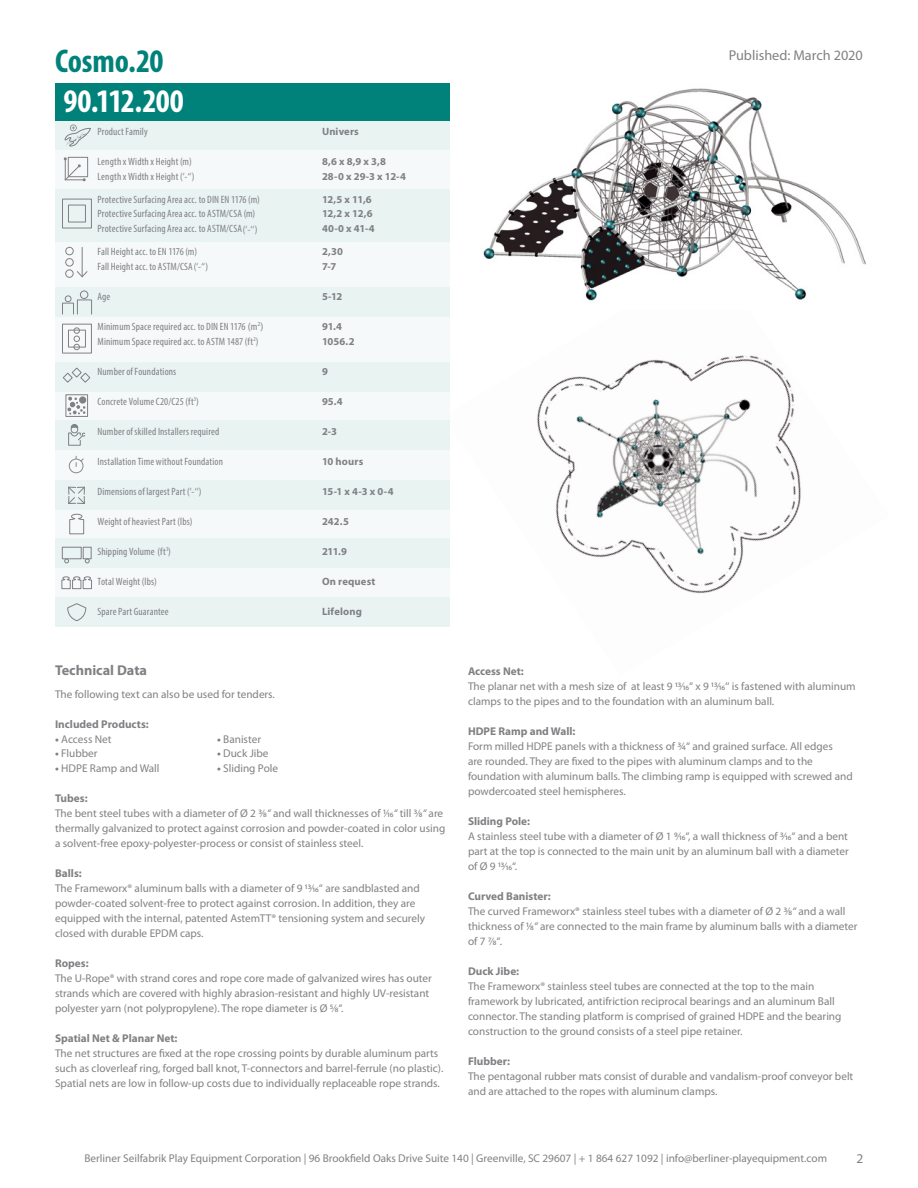
<style>
.page{position:relative;width:918px;height:1188px;background:#fff}
.page>*{position:absolute;margin:0;border:0;box-sizing:border-box;transform-origin:0 0}
.t1{font:700 condensed 33px "Myriad Pro";letter-spacing:-.02em;color:#fff}
.t2{font:700 condensed 33px "Myriad Pro";letter-spacing:-.005em;color:#00827a}
.t3{font:14.25px "Myriad Pro";color:#818084}
.t4{font:700 14.25px "Myriad Pro";color:#818084}
.t5{font:13.35px "Myriad Pro";color:#818084}
.t6{font:11.25px/15px "Myriad Pro";color:#818084}
.t7{font:700 11.25px "Myriad Pro";color:#818084}
.t8{font:condensed 10.65px/15px "Myriad Pro";letter-spacing:.015em;color:#818084}
.t9{font:700 10.65px/15px "Myriad Pro";letter-spacing:.01em;color:#818084}
.t10{font:700 10.65px/15px "Myriad Pro";letter-spacing:-.04em;color:#818084}
.s1{font-stretch:normal}
.s2{font-weight:700}
.s3{font-style:italic}
</style>
<div class="page">
<img style="left:443px;top:355px;width:358px;height:272px">
<img style="left:483px;top:88px;width:384px;height:213px">
<div style="left:55px;top:121px;width:395px;height:32px;background:#e8f3f2"></div>
<div style="left:55px;top:83px;width:395px;height:38px;background:#00827a"></div>
<div style="left:55px;top:150px;width:395px;height:476px;background:#f5f9f9"></div>
<div style="left:55px;top:287px;width:395px;height:30px;background:#e8f3f2"></div>
<div style="left:55px;top:189px;width:395px;height:53px;background:#e8f3f2"></div>
<div style="left:55px;top:362px;width:395px;height:29px;background:#e8f3f2"></div>
<div style="left:55px;top:421px;width:395px;height:29px;background:#e8f3f2"></div>
<div style="left:55px;top:480px;width:395px;height:29px;background:#e8f3f2"></div>
<div style="left:55px;top:539px;width:395px;height:29px;background:#e8f3f2"></div>
<div style="left:55px;top:597px;width:395px;height:29px;background:#e8f3f2"></div>
<div style="left:68px;top:157px;width:20px;height:20px;border:1px solid #818084"></div>
<svg style="left:64px;top:157px;width:22px;height:24px"></svg>
<div style="left:62px;top:199px;width:30px;height:29px;border:1px solid #818084"></div>
<div style="left:68px;top:205px;width:18px;height:17px;border:1px solid #818084"></div>
<hr style="left:82px;top:247px;width:1px;height:30px;background:#818084">
<svg style="left:77px;top:271px;width:11px;height:7px"></svg>
<div style="left:65px;top:269px;width:9px;height:9px;border:1px solid #818084;border-radius:50%"></div>
<div style="left:65px;top:258px;width:9px;height:8px;border:1px solid #818084;border-radius:50%"></div>
<div style="left:65px;top:247px;width:9px;height:8px;border:1px solid #818084;border-radius:50%"></div>
<div style="left:62px;top:324px;width:30px;height:29px;border:1px solid #818084"></div>
<div style="left:68px;top:330px;width:18px;height:17px;border:1px solid #818084"></div>
<svg style="left:74px;top:336px;width:6px;height:14px"></svg>
<div style="left:74px;top:327px;width:6px;height:7px;border:1px solid #818084;border-radius:50%"></div>
<svg style="left:65px;top:296px;width:6px;height:6px"></svg>
<div style="left:62px;top:303px;width:12px;height:11px;border:1px solid #818084"></div>
<div style="left:77px;top:300px;width:15px;height:14px;border:1px solid #818084"></div>
<div style="left:80px;top:291px;width:8px;height:8px;border:1px solid #818084;border-radius:50%"></div>
<svg style="left:64px;top:125px;width:27px;height:22px"></svg>
<div style="left:66px;top:394px;width:22px;height:23px;border:1px solid #818084"></div>
<div style="left:79px;top:396px;width:7px;height:8px;border:4px solid #818084;border-radius:50%"></div>
<svg style="left:67px;top:397px;width:18px;height:18px"></svg>
<svg style="left:69px;top:456px;width:15px;height:17px"></svg>
<svg style="left:62px;top:367px;width:29px;height:16px"></svg>
<svg style="left:68px;top:486px;width:17px;height:18px"></svg>
<div style="left:62px;top:547px;width:20px;height:12px;border:1px solid #818084"></div>
<div style="left:83px;top:547px;width:9px;height:12px;border:1px solid #818084"></div>
<svg style="left:64px;top:559px;width:5px;height:4px"></svg>
<svg style="left:85px;top:559px;width:5px;height:4px"></svg>
<svg style="left:67px;top:603px;width:20px;height:18px"></svg>
<svg style="left:69px;top:513px;width:15px;height:22px"></svg>
<svg style="left:61px;top:576px;width:31px;height:13px"></svg>
<svg style="left:68px;top:424px;width:18px;height:22px"></svg>
<h1 class="t2" style="left:55px;top:40px;width:110px">Cosmo.20</h1>
<h1 class="t1" style="left:64px;top:81px;width:122px">90.112.200</h1>
<p class="t8" style="left:98px;top:124px;width:52px">Product Family</p>
<p class="t8" style="left:98px;top:154px;width:98px">Length x Width x Height (m)<br>Length x Width x Height (‘-‘‘)</p>
<p class="t8" style="left:98px;top:191px;width:164px">Protective Surfacing Area acc. to DIN EN 1176 (m)<br>Protective Surfacing Area acc. to ASTM/CSA (m)<br>Protective Surfacing Area acc. to ASTM/CSA(‘-‘‘)</p>
<p class="t8" style="left:98px;top:244px;width:112px">Fall Height acc. to EN 1176 (m)<br>Fall Height acc. to ASTM/CSA(‘-‘‘)</p>
<p class="t8" style="left:98px;top:289px;width:14px">Age</p>
<p class="t8" style="left:98px;top:319px;width:168px">Minimum Space required acc. to DIN EN 1176 <span class="s1">(</span>m<sup>2</sup><span class="s1">)<br></span>Minimum Space required acc. to ASTM 1487 (ft<sup>2</sup>)</p>
<p class="t8" style="left:98px;top:364px;width:80px">Number of Foundations</p>
<p class="t8" style="left:98px;top:394px;width:103px">Concrete Volume C20/C25 (ft<sup>3</sup>)</p>
<p class="t8" style="left:98px;top:424px;width:123px">Number of skilled Installers required</p>
<p class="t8" style="left:98px;top:454px;width:127px">Installation Time without Foundation</p>
<p class="t8" style="left:98px;top:484px;width:105px">Dimensions of largest Part (‘-‘‘)</p>
<p class="t8" style="left:98px;top:514px;width:96px">Weight of heaviest Part (lbs)</p>
<p class="t8" style="left:98px;top:544px;width:75px">Shipping Volume (ft<sup>3</sup>)</p>
<p class="t8" style="left:98px;top:574px;width:61px">Total Weight (lbs)</p>
<p class="t8" style="left:98px;top:604px;width:73px">Spare Part Guarantee</p>
<p class="t9" style="left:322px;top:124px;width:38px">Univers</p>
<p class="t9" style="left:322px;top:154px;width:86px">8,6 x 8,9 x 3,8<br>28-0 x 29-3 x 12-4</p>
<p class="t10" style="left:322px;top:191px;width:54px">12,5 x 11,6<br>12,2 x 12,6<br>40-0 x 41-4</p>
<p class="t9" style="left:322px;top:244px;width:23px">2,30<br>7-7</p>
<p class="t9" style="left:322px;top:289px;width:22px">5-12</p>
<p class="t9" style="left:322px;top:319px;width:34px">91.4<br>1056.2</p>
<p class="t9" style="left:322px;top:364px;width:7px">9</p>
<p class="t9" style="left:322px;top:394px;width:22px">95.4</p>
<p class="t9" style="left:322px;top:424px;width:17px">2-3</p>
<p class="t9" style="left:322px;top:454px;width:43px">10 hours</p>
<p class="t9" style="left:322px;top:484px;width:73px">15-1 x 4-3 x 0-4</p>
<p class="t9" style="left:322px;top:514px;width:28px">242.5</p>
<p class="t9" style="left:322px;top:544px;width:27px">211.9</p>
<p class="t9" style="left:322px;top:574px;width:55px">On request</p>
<p class="t9" style="left:322px;top:604px;width:42px">Lifelong</p>
<p class="t4" style="left:55px;top:661px;width:94px">Technical Data</p>
<p class="t6" style="left:55px;top:686px;width:221px">The following text can also be used for tenders.</p>
<p class="t7" style="left:55px;top:716px;width:95px">Included Products:</p>
<p class="t6" style="left:55px;top:731px;width:58px"><span class="s2">•</span> Access Net</p>
<p class="t6" style="left:217px;top:731px;width:46px"><span class="s2">•</span> Banister</p>
<p class="t6" style="left:55px;top:746px;width:44px"><span class="s2">•</span> Flubber</p>
<p class="t6" style="left:217px;top:746px;width:53px"><span class="s2">•</span> Duck Jibe</p>
<p class="t6" style="left:55px;top:761px;width:106px"><span class="s2">•</span> HDPE Ramp and Wall</p>
<p class="t6" style="left:217px;top:761px;width:63px"><span class="s2">•</span> Sliding Pole</p>
<p class="t6" style="left:55px;top:791px;width:392px"><span class="s2">Tubes:<br></span>The bent steel tubes with a diameter of Ø 2 3/8<span class="s3">“</span> and wall thicknesses of 1/16<span class="s3">“</span> till 3/8<span class="s3">“</span> are thermally galvanized to protect against corrosion and powder-coated in color using a solvent-free epoxy-polyester-process or consist of stainless steel.</p>
<p class="t7" style="left:55px;top:866px;width:28px">Balls:</p>
<p class="t6" style="left:55px;top:881px;width:372px">The Frameworx® aluminum balls with a diameter of 9 13/16‘‘ are sandblasted and powder-coated solvent-free to protect against corrosion. In addition, they are equipped with the internal, patented AstemTT® tensioning system and securely closed with durable EPDM caps.</p>
<p class="t7" style="left:55px;top:956px;width:35px">Ropes:</p>
<p class="t6" style="left:55px;top:971px;width:378px">The U-Rope® with strand cores and rope core made of galvanized wires has outer strands which are covered with highly abrasion-resistant and highly UV-resistant polyester yarn (not polypropylene). The rope diameter is Ø 5/8‘‘.</p>
<p class="t7" style="left:55px;top:1031px;width:124px">Spatial Net &amp; Planar Net:</p>
<p class="t6" style="left:55px;top:1046px;width:390px">The net structures are fixed at the rope crossing points by durable aluminum parts such as cloverleaf ring, forged ball knot, T-connectors and barrel-ferrule (no plastic).<br>Spatial nets are low in follow-up costs due to individually replaceable rope strands.</p>
<p class="t3" style="left:729px;top:46px;width:136px">Published: March 2020</p>
<p class="t7" style="left:468px;top:664px;width:57px">Access Net:</p>
<p class="t6" style="left:468px;top:678px;width:389px">The planar net with a mesh size of at least 9 13/16‘‘ x 9 13/16‘‘ is fastened with aluminum clamps to the pipes and to the foundation with an aluminum ball.</p>
<p class="t7" style="left:468px;top:724px;width:109px">HDPE Ramp and Wall:</p>
<p class="t6" style="left:468px;top:738px;width:386px">Form milled HDPE panels with a thickness of 3/4‘‘ and grained surface. All edges<br>are rounded. They are fixed to the pipes with aluminum clamps and to the foundation with aluminum balls. The climbing ramp is equipped with screwed and powdercoated steel hemispheres.</p>
<p class="t7" style="left:468px;top:814px;width:64px">Sliding Pole:</p>
<p class="t6" style="left:468px;top:828px;width:382px;text-align:justify">A stainless steel tube with a diameter of Ø 1 9/16‘‘, a wall thickness of 3/16‘‘ and a bent part at the top is connected to the main unit by an aluminum ball with a diameter of Ø 9 13/16‘‘.</p>
<p class="t6" style="left:468px;top:888px;width:391px"><span class="s2">Curved Banister:<br></span>The curved Frameworx® stainless steel tubes with a diameter of Ø 2 3/8<span class="s3">“</span> and a wall thickness of 1/8<span class="s3">“</span> are connected to the main frame by aluminum balls with a diameter of 7 7/8“.</p>
<p class="t7" style="left:468px;top:964px;width:53px">Duck Jibe:</p>
<p class="t6" style="left:468px;top:978px;width:375px">The Frameworx® stainless steel tubes are connected at the top to the main framework by lubricated, antifriction reciprocal bearings and an aluminum Ball connector. The standing platform is comprised of grained HDPE and the bearing construction to the ground consists of a steel pipe retainer.</p>
<p class="t7" style="left:468px;top:1054px;width:43px">Flubber:</p>
<p class="t6" style="left:468px;top:1068px;width:387px">The pentagonal rubber mats consist of durable and vandalism-proof conveyor belt and are attached to the ropes with aluminum clamps.</p>
<p class="t6" style="left:84px;top:1150px;width:744px">Berliner Seilfabrik Play Equipment Corporation | 96 Brookfield Oaks Drive Suite 140 | Greenville, SC 29607 | + 1 864 627 1092 | info@berliner-playequipment.com</p>
<p class="t5" style="left:857px;top:1150px;width:8px">2</p>
</div>
